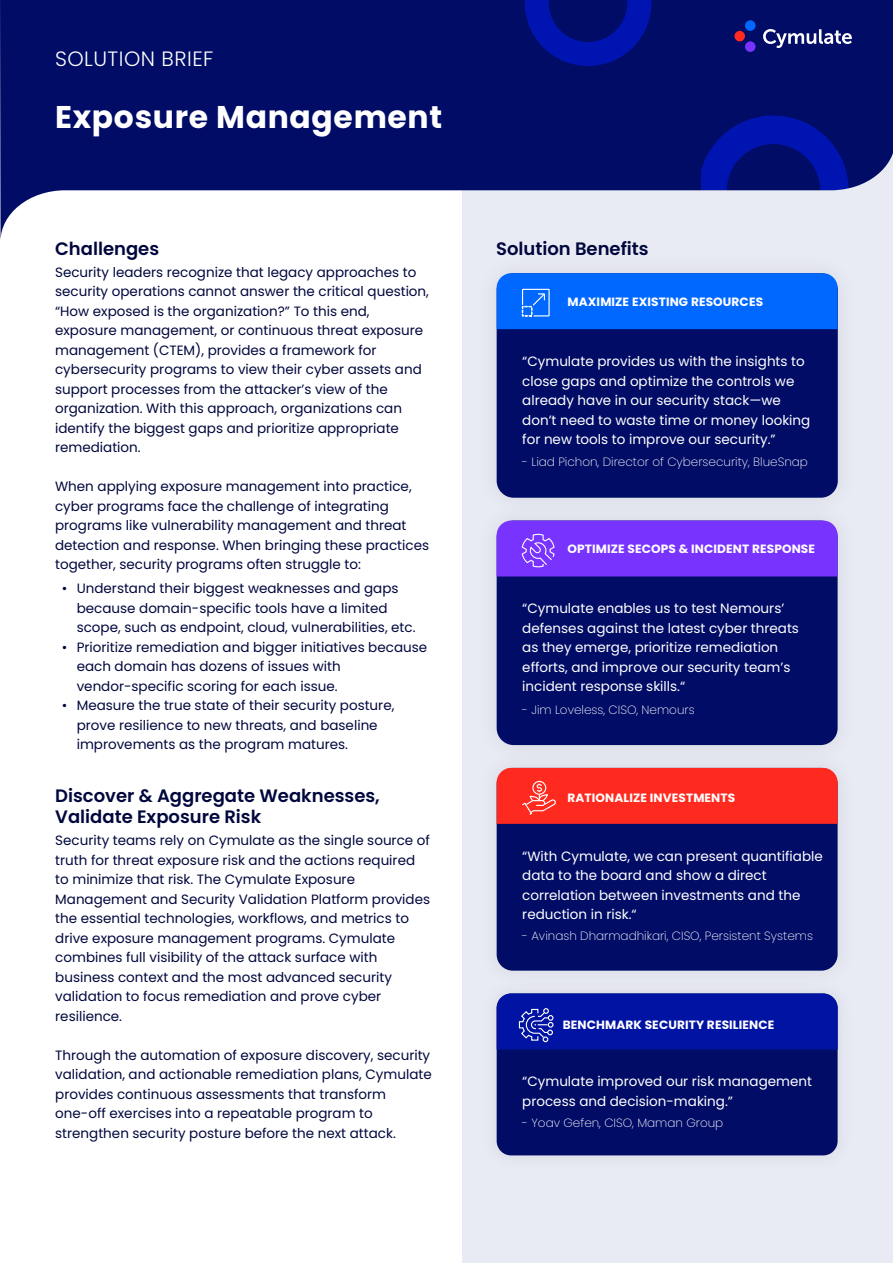
<style>
.page{position:relative;width:893px;height:1263px;background:#fff}
.page>*{position:absolute;margin:0;border:0;box-sizing:border-box;transform-origin:0 0}
.t1{font:700 31.35px "Poppins";letter-spacing:.02em;color:#fff}
.t2{font:300 20.7px "Poppins";letter-spacing:.02em;color:#fff}
.t3{font:600 18px/21px "Poppins";color:#00073d}
.t4{font:13.5px/19.5px "Poppins";color:#00073d}
.t5{font:13.5px/19.5px "Poppins";color:#fff}
.t6{font:200 12px "Poppins";color:#fff}
.t7{font:700 12px "Poppins";letter-spacing:.01em;color:#fff}
</style>
<div class="page">
<div style="left:462px;top:96px;width:431px;height:1167px;background:#e9ebf4"></div>
<div style="left:497px;top:273px;width:341px;height:225px;background:#000c66;border-radius:17px"></div>
<div style="left:497px;top:273px;width:341px;height:56px;background:#0068ff"></div>
<img style="left:496px;top:493px;width:342px;height:247px">
<div style="left:497px;top:521px;width:341px;height:224px;background:#000c66;border-radius:17px"></div>
<div style="left:497px;top:521px;width:341px;height:55px;background:#7933ff"></div>
<img style="left:496px;top:740px;width:343px;height:228px">
<div style="left:497px;top:768px;width:341px;height:203px;background:#000c66;border-radius:16px"></div>
<div style="left:497px;top:768px;width:341px;height:56px;background:#ff2a1f"></div>
<img style="left:496px;top:969px;width:343px;height:187px">
<div style="left:497px;top:993px;width:341px;height:162px;background:#000c66;border-radius:14px"></div>
<div style="left:497px;top:993px;width:341px;height:56px;background:#0013a3"></div>
<svg style="left:0;top:0;width:893px;height:240px;fill:#000c66"></svg>
<svg style="left:525px;top:0;width:126px;height:66px;background:#000f8a"></svg>
<svg style="left:702px;top:116px;width:147px;height:124px"></svg>
<svg style="left:763px;top:29px;width:89px;height:19px"></svg>
<div style="left:734px;top:31px;width:11px;height:10px;background:#ff2a1f;border-radius:50%"></div>
<div style="left:745px;top:20px;width:10px;height:11px;background:#0068ff;border-radius:50%"></div>
<div style="left:745px;top:41px;width:10px;height:11px;background:#7933ff;border-radius:50%"></div>
<h2 class="t2" style="left:55px;top:50px;width:160px">SOLUTION BRIEF</h2>
<h1 class="t1" style="left:55px;top:105px;width:389px">Exposure Management</h1>
<h3 class="t3" style="left:55px;top:240px;width:106px">Challenges</h3>
<p class="t4" style="left:55px;top:262px;width:375px">Security leaders recognize that legacy approaches to security operations cannot answer the critical question, “How exposed is the organization?” To this end, exposure management, or continuous threat exposure management (CTEM), provides a framework for cybersecurity programs to view their cyber assets and support processes from the attacker’s view of the organization. With this approach, organizations can identify the biggest gaps and prioritize appropriate remediation.</p>
<p class="t4" style="left:55px;top:477px;width:375px">When applying exposure management into practice, cyber programs face the challenge of integrating programs like vulnerability management and threat detection and response. When bringing these practices together, security programs often struggle to:</p>
<p class="t4" style="left:62px;top:579px;width:338px">ï Understand their biggest weaknesses and gaps</p>
<p class="t4" style="left:77px;top:598px;width:312px">because domain-specific tools have a limited</p>
<p class="t4" style="left:77px;top:618px;width:340px">scope, such as endpoint, cloud, vulnerabilities, etc.</p>
<p class="t4" style="left:62px;top:637px;width:367px">ï Prioritize remediation and bigger initiatives because</p>
<p class="t4" style="left:77px;top:657px;width:265px">each domain has dozens of issues with</p>
<p class="t4" style="left:77px;top:676px;width:262px">vendor-specific scoring for each issue.</p>
<p class="t4" style="left:62px;top:696px;width:334px">ï Measure the true state of their security posture,</p>
<p class="t4" style="left:77px;top:715px;width:302px">prove resilience to new threats, and baseline</p>
<p class="t4" style="left:77px;top:735px;width:273px">improvements as the program matures.</p>
<h3 class="t3" style="left:55px;top:787px;width:326px">Discover &amp; Aggregate Weaknesses,<br>Validate Exposure Risk</h3>
<p class="t4" style="left:55px;top:831px;width:376px">Security teams rely on Cymulate as the single source of truth for threat exposure risk and the actions required to minimize that risk. The Cymulate Exposure Management and Security Validation Platform provides the essential technologies, workflows, and metrics to drive exposure management programs. Cymulate combines full visibility of the attack surface with business context and the most advanced security validation to focus remediation and prove cyber resilience.</p>
<p class="t4" style="left:55px;top:1045px;width:378px">Through the automation of exposure discovery, security validation, and actionable remediation plans, Cymulate provides continuous assessments that transform one-off exercises into a repeatable program to strengthen security posture before the next attack.</p>
<h3 class="t3" style="left:496px;top:239px;width:154px">Solution Benefits</h3>
<p class="t7" style="left:568px;top:298px;width:197px">MAXIMIZE EXISTING RESOURCES</p>
<p class="t5" style="left:522px;top:352px;width:290px">“Cymulate provides us with the insights to close gaps and optimize the controls we already have in our security stack—we don’t need to waste time or money looking for new tools to improve our security.”</p>
<p class="t6" style="left:522px;top:457px;width:287px">- Liad Pichon, Director of Cybersecurity, BlueSnap</p>
<p class="t7" style="left:568px;top:544px;width:249px">OPTIMIZE SECOPS &amp; INCIDENT RESPONSE</p>
<p class="t5" style="left:522px;top:599px;width:278px">“Cymulate enables us to test Nemours’ defenses against the latest cyber threats as they emerge, prioritize remediation efforts, and improve our security team’s incident response skills.“</p>
<p class="t6" style="left:522px;top:705px;width:174px">- Jim Loveless, CISO, Nemours</p>
<p class="t7" style="left:568px;top:793px;width:169px">RATIONALIZE INVESTMENTS</p>
<p class="t5" style="left:522px;top:846px;width:302px">“With Cymulate, we can present quantifiable data to the board and show a direct correlation between investments and the reduction in risk.“</p>
<p class="t6" style="left:522px;top:931px;width:292px">- Avinash Dharmadhikari, CISO, Persistent Systems</p>
<p class="t7" style="left:563px;top:1020px;width:213px">BENCHMARK SECURITY RESILIENCE</p>
<p class="t5" style="left:522px;top:1072px;width:291px">“Cymulate improved our risk management process and decision-making.”</p>
<p class="t6" style="left:522px;top:1118px;width:203px">- Yoav Gefen, CISO, Maman Group</p>
</div>
